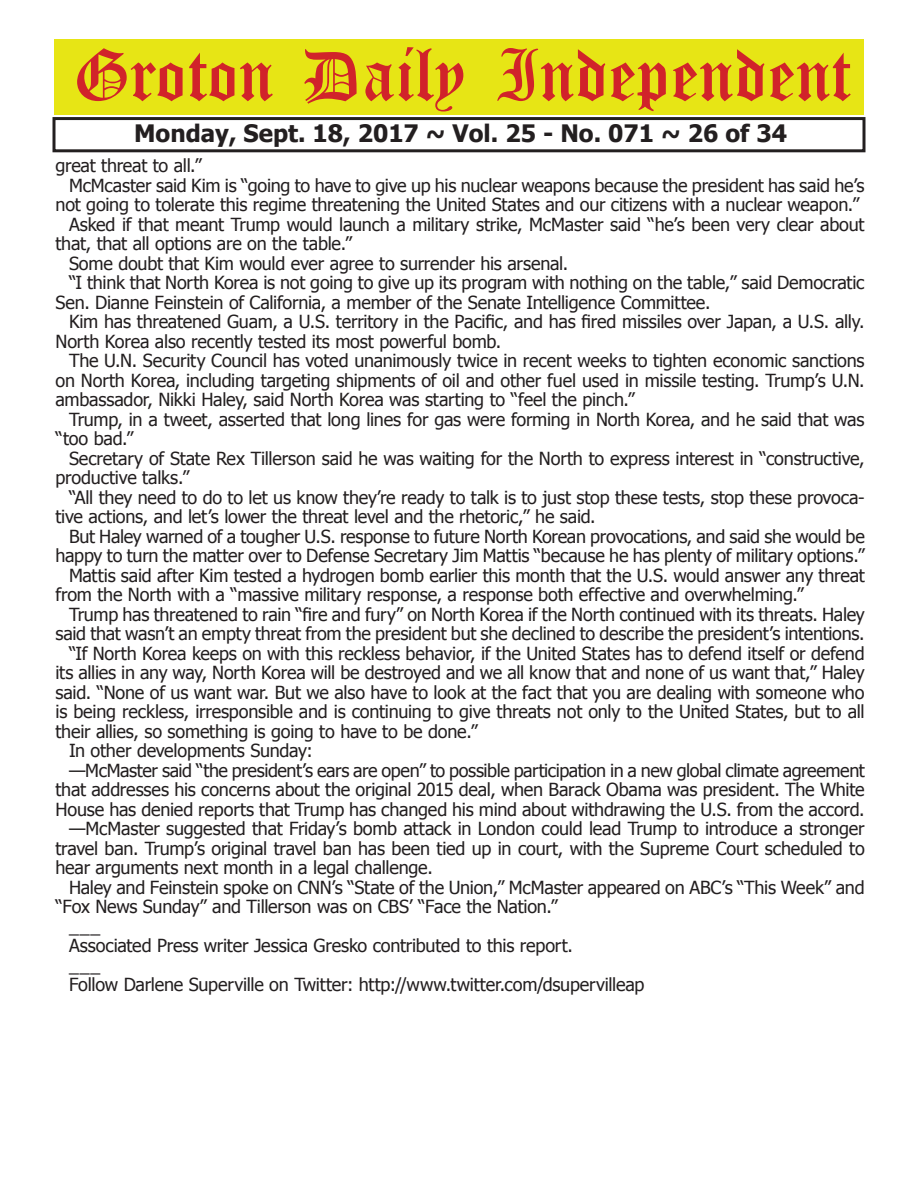
<style>
.page{position:relative;width:918px;height:1188px;background:#fff}
.page>*{position:absolute;margin:0;border:0;box-sizing:border-box;transform-origin:0 0}
.t1{font:54px "Old English Five";color:#d1232a}
.t2{font:700 24px "Tahoma";color:#231f20}
.t3{font:18px "Tahoma";letter-spacing:-.015em;color:#231f20}
</style>
<div class="page">
<div style="left:52px;top:117px;width:814px;height:35px;border:3px solid #231f20"></div>
<div style="left:54px;top:40px;width:810px;height:75px;background:#e7e515"></div>
<h1 class="t1" style="left:73px;top:50px;width:779px">Groton Daily Independent</h1>
<h2 class="t2" style="left:134px;top:116px;width:654px">Monday, Sept. 18, 2017 ~ Vol. 25 - No. 071 ~ 26 of 34</h2>
<p class="t3" style="left:56px;top:154px;width:148px">great threat to all.”</p>
<p class="t3" style="left:69px;top:173px;width:797px">McMcaster said Kim is “going to have to give up his nuclear weapons because the president has said he’s</p>
<p class="t3" style="left:56px;top:193px;width:805px">not going to tolerate this regime threatening the United States and our citizens with a nuclear weapon.”</p>
<p class="t3" style="left:69px;top:212px;width:797px">Asked if that meant Trump would launch a military strike, McMaster said “he’s been very clear about</p>
<p class="t3" style="left:56px;top:232px;width:298px">that, that all options are on the table.”</p>
<p class="t3" style="left:69px;top:251px;width:501px">Some doubt that Kim would ever agree to surrender his arsenal.</p>
<p class="t3" style="left:69px;top:271px;width:797px">“I think that North Korea is not going to give up its program with nothing on the table,” said Democratic</p>
<p class="t3" style="left:56px;top:290px;width:657px">Sen. Dianne Feinstein of California, a member of the Senate Intelligence Committee.</p>
<p class="t3" style="left:69px;top:310px;width:797px">Kim has threatened Guam, a U.S. territory in the Pacific, and has fired missiles over Japan, a U.S. ally.</p>
<p class="t3" style="left:56px;top:329px;width:447px">North Korea also recently tested its most powerful bomb.</p>
<p class="t3" style="left:69px;top:349px;width:797px">The U.N. Security Council has voted unanimously twice in recent weeks to tighten economic sanctions</p>
<p class="t3" style="left:56px;top:368px;width:811px">on North Korea, including targeting shipments of oil and other fuel used in missile testing. Trump’s U.N.</p>
<p class="t3" style="left:56px;top:388px;width:581px">ambassador, Nikki Haley, said North Korea was starting to “feel the pinch.”</p>
<p class="t3" style="left:69px;top:407px;width:797px">Trump, in a tweet, asserted that long lines for gas were forming in North Korea, and he said that was</p>
<p class="t3" style="left:56px;top:427px;width:79px">“too bad.”</p>
<p class="t3" style="left:69px;top:446px;width:797px">Secretary of State Rex Tillerson said he was waiting for the North to express interest in “constructive,</p>
<p class="t3" style="left:56px;top:466px;width:135px">productive talks.”</p>
<p class="t3" style="left:69px;top:485px;width:797px">“All they need to do to let us know they’re ready to talk is to just stop these tests, stop these provoca-</p>
<p class="t3" style="left:56px;top:505px;width:542px">tive actions, and let’s lower the threat level and the rhetoric,” he said.</p>
<p class="t3" style="left:69px;top:524px;width:797px">But Haley warned of a tougher U.S. response to future North Korean provocations, and said she would be</p>
<p class="t3" style="left:56px;top:544px;width:811px">happy to turn the matter over to Defense Secretary Jim Mattis “because he has plenty of military options.”</p>
<p class="t3" style="left:69px;top:563px;width:797px">Mattis said after Kim tested a hydrogen bomb earlier this month that the U.S. would answer any threat</p>
<p class="t3" style="left:56px;top:583px;width:750px">from the North with a “massive military response, a response both effective and overwhelming.”</p>
<p class="t3" style="left:69px;top:602px;width:797px">Trump has threatened to rain “fire and fury” on North Korea if the North continued with its threats. Haley</p>
<p class="t3" style="left:56px;top:622px;width:811px">said that wasn’t an empty threat from the president but she declined to describe the president’s intentions.</p>
<p class="t3" style="left:69px;top:641px;width:797px">“If North Korea keeps on with this reckless behavior, if the United States has to defend itself or defend</p>
<p class="t3" style="left:56px;top:661px;width:811px">its allies in any way, North Korea will be destroyed and we all know that and none of us want that,” Haley</p>
<p class="t3" style="left:56px;top:680px;width:811px">said. “None of us want war. But we also have to look at the fact that you are dealing with someone who</p>
<p class="t3" style="left:56px;top:700px;width:811px">is being reckless, irresponsible and is continuing to give threats not only to the United States, but to all</p>
<p class="t3" style="left:56px;top:719px;width:424px">their allies, so something is going to have to be done.”</p>
<p class="t3" style="left:69px;top:739px;width:245px">In other developments Sunday:</p>
<p class="t3" style="left:69px;top:758px;width:797px">—McMaster said “the president’s ears are open” to possible participation in a new global climate agreement</p>
<p class="t3" style="left:56px;top:778px;width:811px">that addresses his concerns about the original 2015 deal, when Barack Obama was president. The White</p>
<p class="t3" style="left:56px;top:797px;width:811px">House has denied reports that Trump has changed his mind about withdrawing the U.S. from the accord.</p>
<p class="t3" style="left:69px;top:817px;width:797px">—McMaster suggested that Friday’s bomb attack in London could lead Trump to introduce a stronger</p>
<p class="t3" style="left:56px;top:836px;width:811px">travel ban. Trump’s original travel ban has been tied up in court, with the Supreme Court scheduled to</p>
<p class="t3" style="left:56px;top:856px;width:379px">hear arguments next month in a legal challenge.</p>
<p class="t3" style="left:69px;top:875px;width:797px">Haley and Feinstein spoke on CNN’s “State of the Union,” McMaster appeared on ABC’s “This Week” and</p>
<p class="t3" style="left:56px;top:894px;width:504px">“Fox News Sunday” and Tillerson was on CBS’ “Face the Nation.”</p>
<p class="t3" style="left:69px;top:914px;width:33px">___</p>
<p class="t3" style="left:69px;top:933px;width:506px">Associated Press writer Jessica Gresko contributed to this report.</p>
<p class="t3" style="left:69px;top:953px;width:33px">___</p>
<p class="t3" style="left:69px;top:972px;width:577px">Follow Darlene Superville on Twitter: http://www.twitter.com/dsupervilleap</p>
</div>
